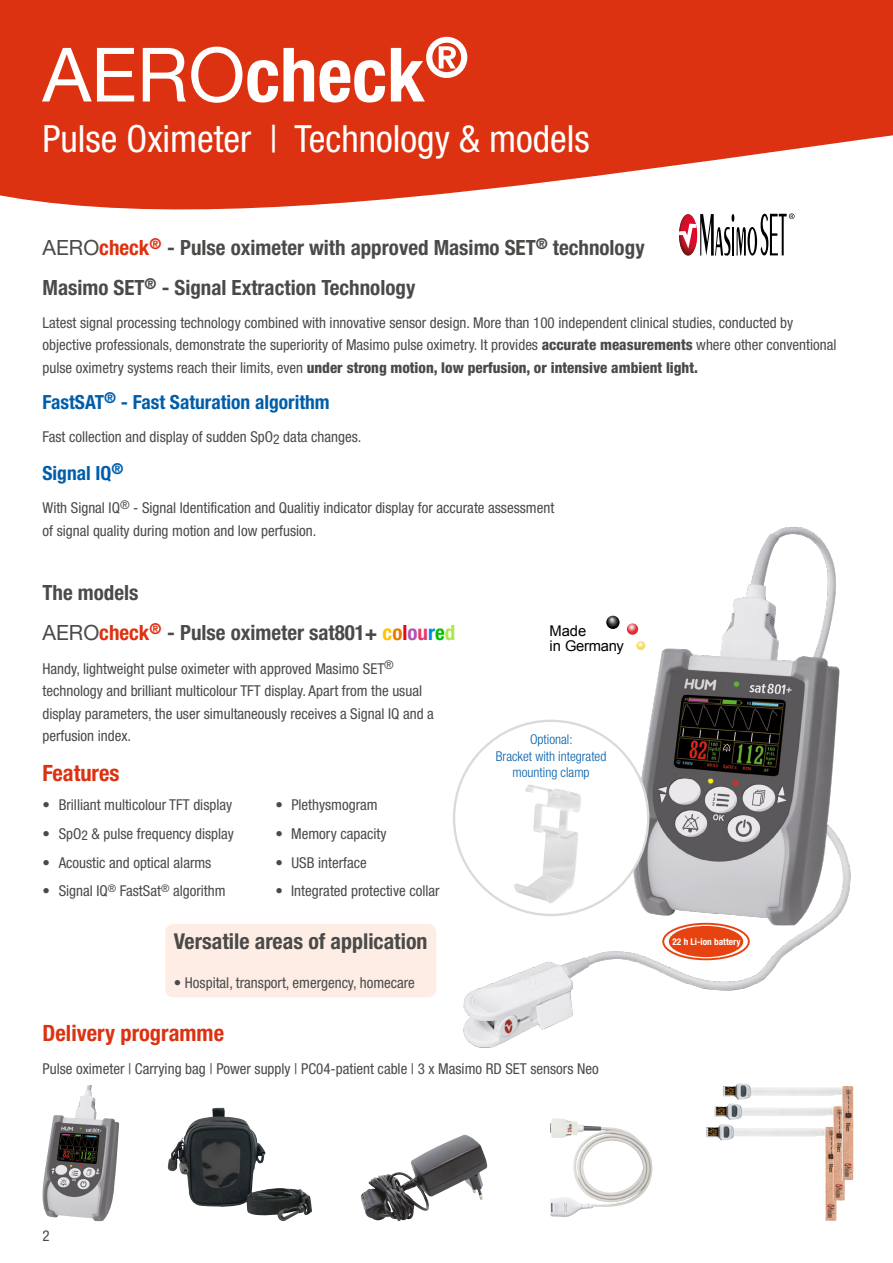
<style>
.page{position:relative;width:893px;height:1263px;background:#fff}
.page>*{position:absolute;margin:0;border:0;box-sizing:border-box;transform-origin:0 0}
.t1{font:700 condensed 75px "Helvetica Neue";color:#fff}
.t2{font:condensed 37.5px "Helvetica Neue";color:#fff}
.t3{font:700 condensed 22.5px "Helvetica Neue";color:#dd3211}
.t4{font:700 condensed 21.9px "Helvetica Neue";color:#4a4a49}
.t5{font:700 condensed 21px/40.7px "Helvetica Neue";color:#4a4a49}
.t6{font:700 condensed 19.5px "Helvetica Neue";color:#005da9}
.t7{font:condensed 15px/22.5px "Helvetica Neue";color:#4a4a49}
.t8{font:14.7px/14.7px "Arial";letter-spacing:-.02em;color:#000}
.t9{font:300 condensed 13.5px/16.5px "Helvetica Neue";color:#005da9;text-align:center}
.t10{font:700 condensed 9.3px "Helvetica Neue";color:#fff}
.s1{font-weight:400;font-stretch:normal}
.s2{color:#dd3211}
.s3{font-weight:800}
.s4{color:#ffc200}
.s5{color:#e27c00}
.s6{color:#e30613}
.s7{color:#ad55b4}
.s8{color:#e83967}
.s9{color:#008ade}
.s10{color:#00bf00}
.s11{color:#abe84c}
</style>
<div class="page">
<img style="left:427px;top:527px;width:424px;height:521px">
<div style="left:454px;top:721px;width:194px;height:194px;background:#fff;border-radius:50%"></div>
<img style="left:514px;top:784px;width:67px;height:120px">
<svg style="left:626px;top:623px;width:13px;height:12px"></svg>
<svg style="left:636px;top:641px;width:9px;height:9px"></svg>
<svg style="left:605px;top:616px;width:16px;height:16px"></svg>
<svg style="left:605px;top:613px;width:12px;height:12px"></svg>
<div style="left:165px;top:924px;width:271px;height:73px;background:#fdede5;border-radius:9px"></div>
<img style="left:361px;top:1134px;width:127px;height:87px">
<img style="left:43px;top:1085px;width:76px;height:136px">
<img style="left:168px;top:1107px;width:144px;height:114px">
<img style="left:706px;top:1127px;width:131px;height:94px">
<img style="left:714px;top:1106px;width:131px;height:95px">
<img style="left:723px;top:1084px;width:131px;height:96px">
<img style="left:550px;top:1118px;width:103px;height:99px">
<div style="left:669px;top:926px;width:74px;height:31px;background:#e74310;border-radius:50%"></div>
<div style="left:662px;top:923px;width:88px;height:37px;border:2px solid #e74310;border-radius:50%"></div>
<svg style="left:0;top:0;width:893px;height:256px;fill:#dd3211"></svg>
<h1 class="t1" style="left:43px;top:29px;width:428px"><span class="s1">AERO</span>check<sup>®</sup></h1>
<h2 class="t2" style="left:43px;top:117px;width:549px">Pulse Oximeter | Technology &amp; models</h2>
<h3 class="t5" style="left:43px;top:227px;width:604px;line-height:39.8px"><span class="s1">AERO</span><span class="s2">check</span><sup>®</sup> - Pulse oximeter with approved Masimo SET<sup>®</sup> technology<br>Masimo SET<sup>®</sup> - Signal Extraction Technology</h3>
<p class="t7" style="left:43px;top:311px;width:795px">Latest signal processing technology combined with innovative sensor design. More than 100 independent clinical studies, conducted by objective professionals, demonstrate the superiority of Masimo pulse oximetry. It provides <span class="s3">accurate measurements</span> where other conventional pulse oximetry systems reach their limits, even <span class="s3">under strong motion, low perfusion, or intensive ambient light.</span></p>
<h3 class="t6" style="left:43px;top:390px;width:289px">FastSAT<sup>®</sup> - Fast Saturation algorithm</h3>
<p class="t7" style="left:43px;top:426px;width:320px">Fast collection and display of sudden SpO<sub>2</sub> data changes.</p>
<h3 class="t6" style="left:43px;top:461px;width:82px">Signal IQ<sup>®</sup></h3>
<p class="t7" style="left:43px;top:497px;width:513px">With Signal IQ<sup>®</sup> - Signal Identification and Qualitiy indicator display for accurate assessment of signal quality during motion and low perfusion.</p>
<h3 class="t5" style="left:43px;top:572px;width:414px">The models<br><span class="s1">AERO</span><span class="s2">check</span><sup>®</sup> - Pulse oximeter sat801+ <span class="s4">c</span><span class="s5">o</span><span class="s6">l</span><span class="s7">o</span><span class="s8">u</span><span class="s9">r</span><span class="s10">e</span><span class="s11">d</span></h3>
<p class="t7" style="left:43px;top:657px;width:393px">Handy, lightweight pulse oximeter with approved Masimo SET<sup>® </sup>technology and brilliant multicolour TFT display. Apart from the usual display parameters, the user simultaneously receives a Signal IQ and a perfusion index.</p>
<h3 class="t3" style="left:43px;top:759px;width:79px">Features</h3>
<p class="t7" style="left:43px;top:793px;width:191px">• Brilliant multicolour TFT display</p>
<p class="t7" style="left:275px;top:793px;width:104px">• Plethysmogram</p>
<p class="t7" style="left:43px;top:822px;width:193px">• SpO<sub>2</sub> &amp; pulse frequency display</p>
<p class="t7" style="left:275px;top:822px;width:113px">• Memory capacity</p>
<p class="t7" style="left:43px;top:851px;width:170px">• Acoustic and optical alarms</p>
<p class="t7" style="left:276px;top:851px;width:93px">• USB interface</p>
<p class="t7" style="left:43px;top:880px;width:185px">• Signal IQ<sup>®</sup> FastSat<sup>®</sup> algorithm</p>
<p class="t7" style="left:276px;top:880px;width:165px">• Integrated protective collar</p>
<h3 class="t4" style="left:174px;top:928px;width:255px">Versatile areas of application</h3>
<p class="t7" style="left:174px;top:972px;width:243px">• Hospital, transport, emergency, homecare</p>
<h3 class="t3" style="left:43px;top:1019px;width:183px">Delivery programme</h3>
<p class="t7" style="left:43px;top:1058px;width:558px">Pulse oximeter | Carrying bag | Power supply | PC04-patient cable | 3 x Masimo RD SET sensors Neo</p>
<p class="t8" style="left:549px;top:624px;width:76px">Made<br>in Germany</p>
<p class="t9" style="left:496px;top:731px;width:112px">Optional:<br>Bracket with integrated mounting clamp</p>
<p class="t10" style="left:672px;top:936px;width:69px">22 h Li-ion battery</p>
<p class="t7" style="left:43px;top:1224px;width:9px">2</p>
</div>
